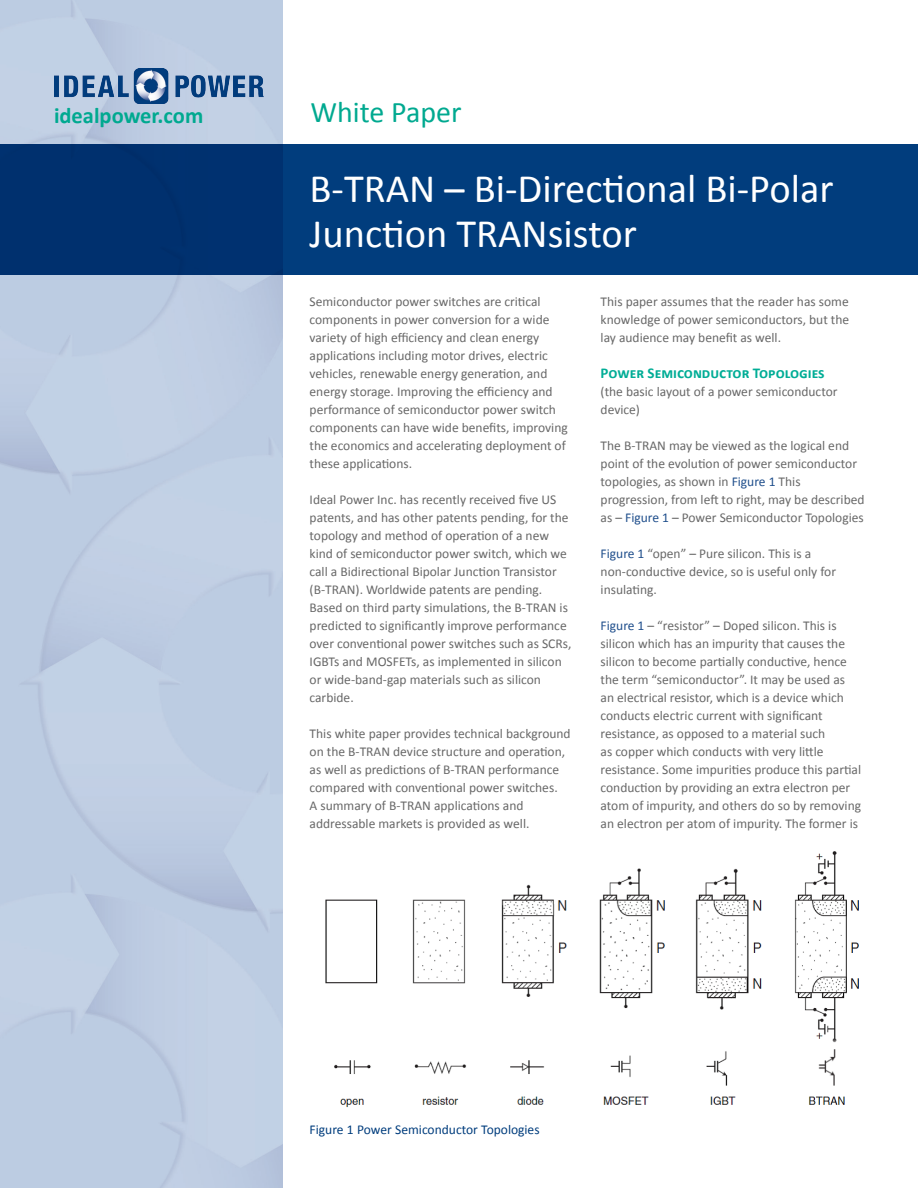
<style>
.page{position:relative;width:918px;height:1188px;background:#fff}
.page>*{position:absolute;margin:0;border:0;box-sizing:border-box;transform-origin:0 0}
.t1{font:40.5px/45px "Calibri";color:#fff}
.t2{font:30px "Calibri";color:#00a990}
.t3{font:700 22.5px "Calibri";color:#00a990}
.text{font:700 15px "Calibri";color:#00ad96}
.text-2{font:13.5px/18px "Calibri";color:#686868}
.t4{font:13.5px "Calibri";color:#013d7d}
.s1{color:#204f8c}
</style>
<div class="page">
<div style="left:0;top:0;width:283px;height:1188px;background:#bccce2"></div>
<div style="left:0;top:144px;width:918px;height:131px;background:linear-gradient(to right,#00316f,#014182)"></div>
<img style="left:54px;top:68px;width:209px;height:35px">
<img style="left:325px;top:851px;width:534px;height:256px">
<p class="t3" style="left:54px;top:99px;width:151px">idealpower.com</p>
<p class="t2" style="left:310px;top:91px;width:153px">White Paper</p>
<p class="t1" style="left:310px;top:165px;width:526px">B-TRAN – Bi-Directional Bi-Polar<br>Junction TRANsistor</p>
<p class="text-2" style="left:310px;top:292px;width:260px">Semiconductor power switches are critical components in power conversion for a wide variety of high efficiency and clean energy applications including motor drives, electric vehicles, renewable energy generation, and energy storage. Improving the efficiency and performance of semiconductor power switch components can have wide benefits, improving the economics and accelerating deployment of these applications.</p>
<p class="text-2" style="left:310px;top:490px;width:263px">Ideal Power Inc. has recently received five US patents, and has other patents pending, for the topology and method of operation of a new kind of semiconductor power switch, which we call a Bidirectional Bipolar Junction Transistor (B-TRAN). Worldwide patents are pending.<br>Based on third party simulations, the B-TRAN is predicted to significantly improve performance over conventional power switches such as SCRs, IGBTs and MOSFETs, as implemented in silicon or wide-band-gap materials such as silicon carbide.</p>
<p class="text-2" style="left:310px;top:724px;width:263px">This white paper provides technical background on the B-TRAN device structure and operation, as well as predictions of B-TRAN performance compared with conventional power switches.<br>A summary of B-TRAN applications and addressable markets is provided as well.</p>
<p class="text-2" style="left:601px;top:292px;width:250px;text-align:justify">This paper assumes that the reader has some knowledge of power semiconductors, but the lay audience may benefit as well.</p>
<p class="text" style="left:601px;top:362px;width:226px">Power Semiconductor Topologies</p>
<p class="text-2" style="left:601px;top:382px;width:239px">(the basic layout of a power semiconductor device)</p>
<p class="text-2" style="left:601px;top:436px;width:265px">The B-TRAN may be viewed as the logical end point of the evolution of power semiconductor topologies, as shown in <span class="s1">Figure 1</span> This progression, from left to right, may be described as – <span class="s1">Figure 1</span> – Power Semiconductor Topologies</p>
<p class="text-2" style="left:601px;top:544px;width:237px"><span class="s1">Figure 1</span> “open” – Pure silicon. This is a non-conductive device, so is useful only for insulating.</p>
<p class="text-2" style="left:601px;top:616px;width:262px"><span class="s1">Figure 1</span> – “resistor” – Doped silicon. This is silicon which has an impurity that causes the silicon to become partially conductive, hence the term “semiconductor”. It may be used as an electrical resistor, which is a device which conducts electric current with significant resistance, as opposed to a material such<br>as copper which conducts with very little resistance. Some impurities produce this partial conduction by providing an extra electron per atom of impurity, and others do so by removing an electron per atom of impurity. The former is</p>
<p class="t4" style="left:310px;top:1120px;width:232px">Figure 1 Power Semiconductor Topologies</p>
</div>
